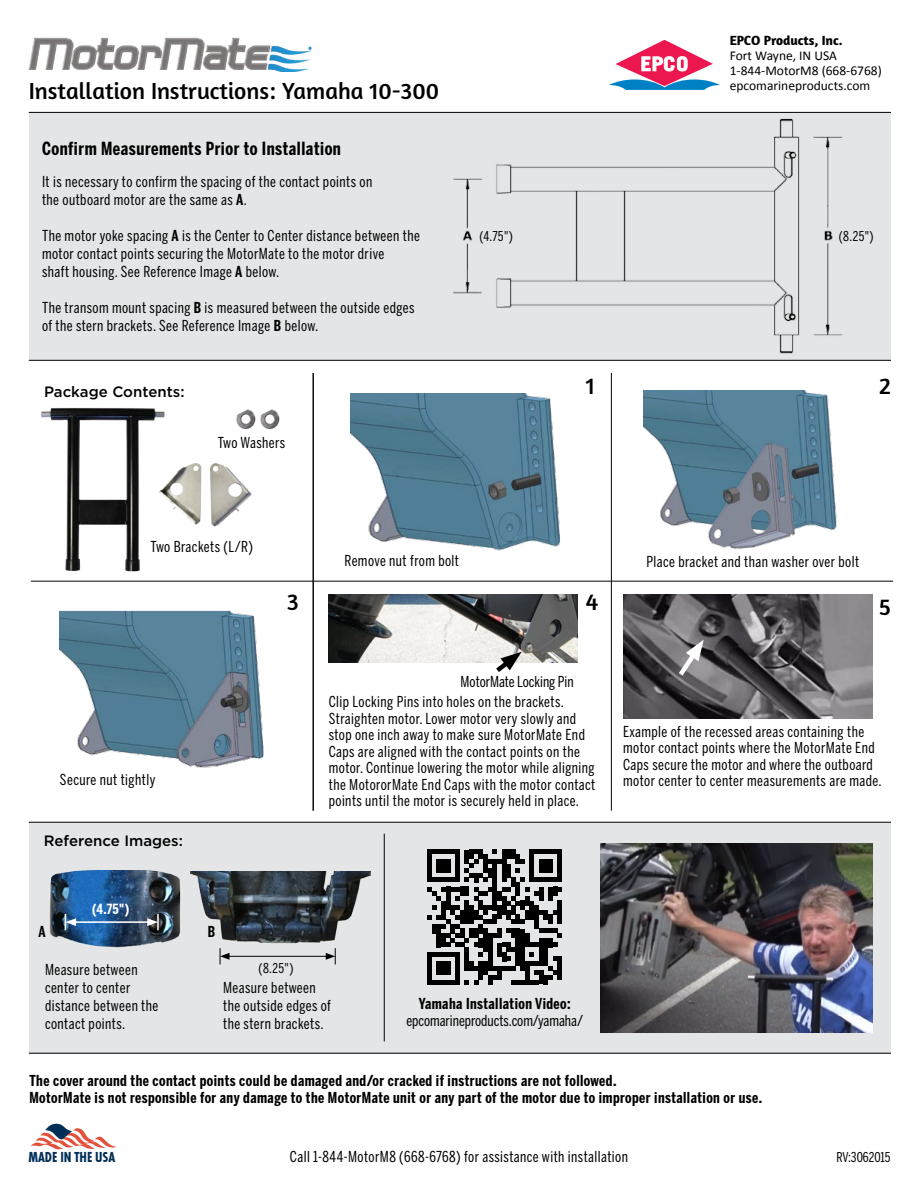
<style>
.page{position:relative;width:918px;height:1188px;background:#fff}
.page>*{position:absolute;margin:0;border:0;box-sizing:border-box;transform-origin:0 0}
.t1{font:24px "Amaranth";color:#000}
.t2{font:23.7px "Amaranth";color:#000}
.t3{font:700 18px "Benton Sans Comp";letter-spacing:.03em;color:#000}
.t4{font:15px/18px "Benton Sans Comp";letter-spacing:.03em;color:#000}
.t5{font:700 15px/16.5px "Benton Sans Comp";letter-spacing:.03em;color:#000}
.t6{font:15px "Benton Sans Comp";color:#000}
.t7{font:500 15px "Gotham";color:#000}
.t8{font:700 condensed 15px "Futura TEE";color:#002e57}
.t9{font:700 13.95px "Benton Sans Comp";color:#fff}
.t10{font:13.5px/15px "Calibri";color:#000}
.t11{font:13.5px "Benton Sans Comp";color:#000}
.t12{font:700 13.5px "Amaranth";color:#000}
.s1{font-weight:700}
</style>
<div class="page">
<div style="left:29px;top:113px;width:862px;height:247px;background:#e4e5e6"></div>
<img style="left:447px;top:111px;width:402px;height:243px">
<div style="left:29px;top:822px;width:862px;height:232px;background:#e4e5e6"></div>
<hr style="left:29px;top:112px;width:862px;height:1px;background:#000">
<hr style="left:29px;top:360px;width:862px;height:1px;background:#000">
<hr style="left:29px;top:1053px;width:862px;height:1px;background:#000">
<hr style="left:29px;top:822px;width:862px;height:1px;background:#000">
<svg style="left:609px;top:40px;width:111px;height:50px"></svg>
<img style="left:28px;top:37px;width:284px;height:35px">
<svg style="left:308px;top:47px;width:4px;height:3px"></svg>
<svg style="left:31px;top:1123px;width:85px;height:27px"></svg>
<img style="left:623px;top:595px;width:250px;height:123px">
<img style="left:644px;top:391px;width:193px;height:158px">
<img style="left:59px;top:611px;width:205px;height:157px">
<img style="left:350px;top:394px;width:210px;height:157px">
<hr style="left:31px;top:581px;width:862px;height:1px;background:#000">
<hr style="left:611px;top:373px;width:1px;height:438px;background:#000">
<hr style="left:384px;top:834px;width:1px;height:207px;background:#000">
<hr style="left:313px;top:373px;width:1px;height:438px;background:#000">
<img style="left:41px;top:407px;width:124px;height:165px">
<img style="left:210px;top:463px;width:42px;height:64px">
<img style="left:158px;top:449px;width:44px;height:87px">
<img style="left:236px;top:409px;width:18px;height:20px">
<img style="left:254px;top:409px;width:26px;height:20px">
<img style="left:191px;top:871px;width:180px;height:73px">
<img style="left:601px;top:843px;width:272px;height:189px">
<svg style="left:427px;top:850px;width:135px;height:134px"></svg>
<hr style="left:558px;top:957px;width:4px;height:23px;background:#000">
<img style="left:49px;top:870px;width:132px;height:78px">
<hr style="left:227px;top:956px;width:101px;height:1px;background:#000">
<svg style="left:220px;top:948px;width:10px;height:16px"></svg>
<svg style="left:326px;top:948px;width:10px;height:16px"></svg>
<hr style="left:74px;top:921px;width:76px;height:2px;background:#fff">
<svg style="left:147px;top:914px;width:12px;height:16px"></svg>
<svg style="left:65px;top:914px;width:11px;height:16px"></svg>
<svg style="left:674px;top:640px;width:30px;height:41px"></svg>
<img style="left:328px;top:595px;width:250px;height:67px">
<svg style="left:491px;top:652px;width:31px;height:20px"></svg>
<h2 class="t2" style="left:29px;top:76px;width:412px">Installation Instructions: Yamaha 10-300</h2>
<p class="t3" style="left:42px;top:138px;width:300px">Confirm Measurements Prior to Installation</p>
<p class="t4" style="left:42px;top:173px;width:332px">It is necessary to confirm the spacing of the contact points on the outboard motor are the same as <span class="s1">A</span>.</p>
<p class="t4" style="left:42px;top:227px;width:379px">The motor yoke spacing <span class="s1">A</span> is the Center to Center distance between the motor contact points securing the MotorMate to the motor drive<br>shaft housing. See Reference Image <span class="s1">A</span> below.</p>
<p class="t4" style="left:42px;top:299px;width:374px">The transom mount spacing <span class="s1">B</span> is measured between the outside edges of the stern brackets. See Reference Image <span class="s1">B</span> below.</p>
<p class="t12" style="left:730px;top:32px;width:114px">EPCO Products, Inc.</p>
<p class="t10" style="left:730px;top:48px;width:154px">Fort Wayne, IN USA<br>1-844-MotorM8 (668-6768) epcomarineproducts.com</p>
<p class="t11" style="left:480px;top:229px;width:35px">(4.75")</p>
<p class="t11" style="left:839px;top:229px;width:36px">(8.25")</p>
<p class="t7" style="left:44px;top:382px;width:142px">Package Contents:</p>
<h1 class="t1" style="left:586px;top:372px;width:11px">1</h1>
<h1 class="t1" style="left:879px;top:372px;width:13px">2</h1>
<p class="t4" style="left:218px;top:434px;width:69px">Two Washers</p>
<p class="t4" style="left:151px;top:537px;width:104px">Two Brackets (L/R)</p>
<p class="t4" style="left:345px;top:551px;width:116px">Remove nut from bolt</p>
<p class="t4" style="left:646px;top:553px;width:214px">Place bracket and than washer over bolt</p>
<h1 class="t1" style="left:287px;top:588px;width:13px">3</h1>
<h1 class="t1" style="left:586px;top:588px;width:14px">4</h1>
<h1 class="t1" style="left:879px;top:592px;width:14px">5</h1>
<p class="t4" style="left:60px;top:771px;width:97px">Secure nut tightly</p>
<p class="t7" style="left:44px;top:831px;width:141px">Reference Images:</p>
<p class="t6" style="left:461px;top:673px;width:115px">MotorMate Locking Pin</p>
<p class="t4" style="left:329px;top:694px;width:268px;line-height:16.5px">Clip Locking Pins into holes on the brackets.<br>Straighten motor. Lower motor very slowly and stop one inch away to make sure MotorMate End Caps are aligned with the contact points on the motor. Continue lowering the motor while aligning the MotororMate End Caps with the motor contact points until the motor is securely held in place.</p>
<p class="t9" style="left:92px;top:900px;width:39px">(4.75")</p>
<p class="t5" style="left:39px;top:924px;width:9px">A</p>
<p class="t5" style="left:208px;top:924px;width:9px">B</p>
<p class="t4" style="left:45px;top:960px;width:115px">Measure between center to center distance between the contact points.</p>
<p class="t11" style="left:259px;top:960px;width:36px">(8.25")</p>
<p class="t4" style="left:223px;top:978px;width:109px">Measure between the outside edges of the stern brackets.</p>
<p class="t5" style="left:419px;top:996px;width:153px">Yamaha Installation Video:</p>
<p class="t6" style="left:406px;top:1012px;width:178px">epcomarineproducts.com/yamaha/</p>
<p class="t4" style="left:623px;top:723px;width:260px;line-height:16.5px">Example of the recessed areas containing the motor contact points where the MotorMate End Caps secure the motor and where the outboard motor center to center measurements are made.</p>
<p class="t5" style="left:29px;top:1073px;width:734px">The cover around the contact points could be damaged and/or cracked if instructions are not followed.<br>MotorMate is not responsible for any damage to the MotorMate unit or any part of the motor due to improper installation or use.</p>
<p class="t8" style="left:28px;top:1148px;width:88px">MADE IN THE USA</p>
<p class="t4" style="left:290px;top:1147px;width:340px">Call 1-844-MotorM8 (668-6768) for assistance with installation</p>
<p class="t11" style="left:836px;top:1149px;width:56px">RV:3062015</p>
</div>
